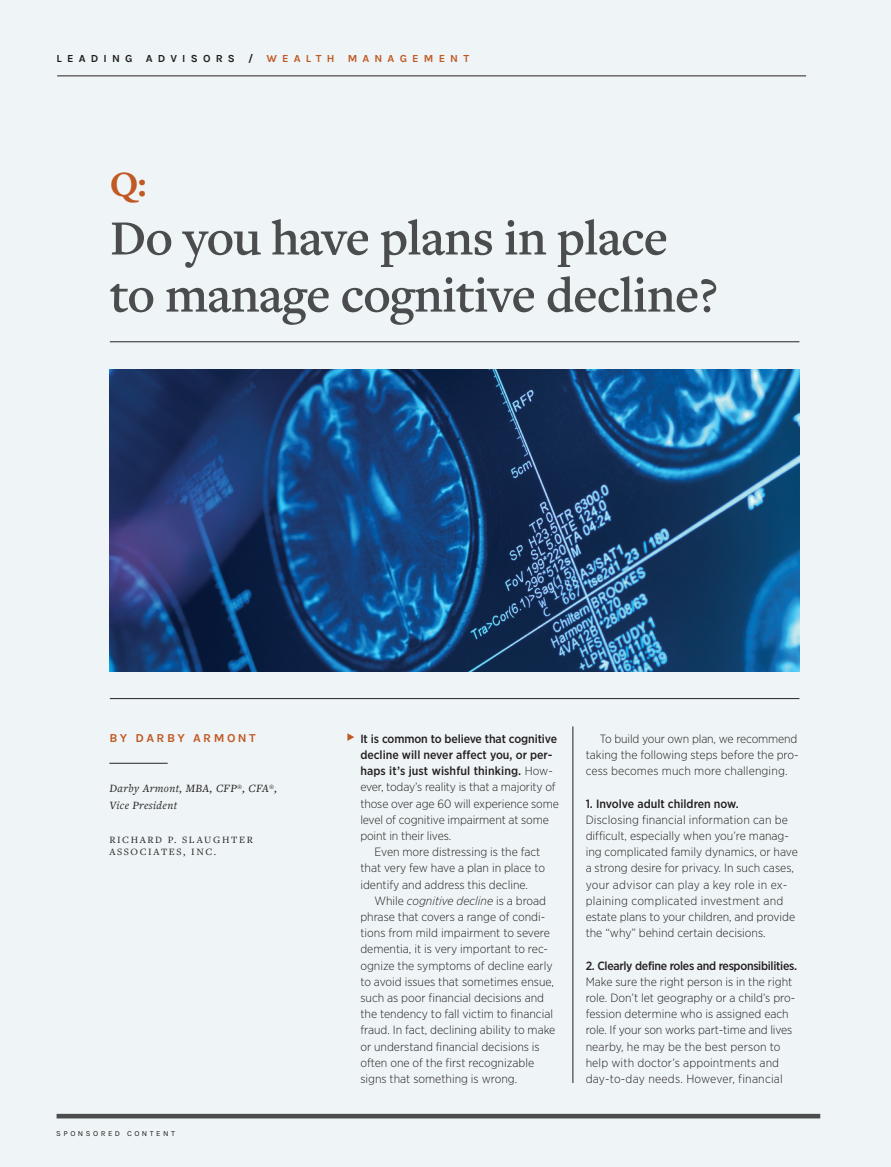
<style>
.page{position:relative;width:891px;height:1167px;background:#fff}
.page>*{position:absolute;margin:0;border:0;box-sizing:border-box;transform-origin:0 0}
.t1{font:600 50.85px/57px "Freight Text Pro";letter-spacing:-.02em;color:#4b4c4d}
.t2{font:700 37.05px "Freight Text Pro";color:#c15924}
.t3{font:700 12.15px "Karmilla";letter-spacing:.2em;color:#c15924}
.t4{font:300 12px/16.2px "Gotham Narrow";color:#231f20}
.t5{font:500 12px "Gotham Narrow";letter-spacing:-.01em;color:#231f20}
.t6{font:500 12px "Gotham Narrow";letter-spacing:.01em;color:#231f20}
.t7{font:italic 300 12px "Gotham Narrow";color:#231f20}
.t8{font:italic 11.55px/17px "Freight Text Pro";letter-spacing:.03em;color:#231f20}
.t9{font:700 10.8px "Karmilla";letter-spacing:.47em;color:#231f20}
.t10{font:10.05px/12.3px "Freight Text Pro";letter-spacing:.16em;color:#231f20}
.t11{font:7.65px "Karmilla";letter-spacing:.32em;color:#231f20}
.s1{color:#c15924}
.s2{font-weight:300}
.s3{font-style:normal}
</style>
<div class="page">
<div style="left:0;top:0;width:891px;height:1166px;background:#eff5f7"></div>
<div style="left:57px;top:1113px;width:763px;height:5px;background:#4b4c4d"></div>
<hr style="left:110px;top:341px;width:689px;height:1px;background:#231f20">
<hr style="left:110px;top:698px;width:689px;height:1px;background:#231f20">
<hr style="left:573px;top:726px;width:1px;height:356px;background:#231f20">
<hr style="left:57px;top:76px;width:749px;height:1px;background:#231f20">
<svg style="left:347px;top:733px;width:7px;height:8px"></svg>
<hr style="left:109px;top:763px;width:59px;height:1px;background:#231f20">
<img style="left:110px;top:369px;width:689px;height:302px">
<p class="t9" style="left:57px;top:52px;width:414px">LEADING ADVISORS / <span class="s1">WEALTH MANAGEMENT</span></p>
<h2 class="t2" style="left:110px;top:159px;width:38px">Q:</h2>
<h1 class="t1" style="left:110px;top:208px;width:610px">Do you have plans in place to manage cognitive decline?</h1>
<p class="t3" style="left:109px;top:730px;width:148px">BY DARBY ARMONT</p>
<p class="t8" style="left:109px;top:779px;width:169px">Darby Armont, MBA, CFP<sup>®</sup>, CFA<sup>®</sup>,<br>Vice President</p>
<p class="t10" style="left:109px;top:832px;width:145px">RICHARD P. SLAUGHTER<br>ASSOCIATES, INC.</p>
<p class="t11" style="left:56px;top:1128px;width:120px">SPONSORED CONTENT</p>
<p class="t5" style="left:360px;top:730px;width:198px">It is common to believe that cognitive</p>
<p class="t5" style="left:360px;top:747px;width:194px">decline will never affect you, or per-</p>
<p class="t6" style="left:360px;top:763px;width:194px">haps it’s just wishful thinking. <span class="s2">How-</span></p>
<p class="t4" style="left:360px;top:778px;width:197px">ever, today’s reality is that a majority of</p>
<p class="t4" style="left:360px;top:794px;width:200px">those over age 60 will experience some</p>
<p class="t4" style="left:360px;top:811px;width:190px">level of cognitive impairment at some</p>
<p class="t4" style="left:360px;top:827px;width:92px">point in their lives.</p>
<p class="t4" style="left:374px;top:843px;width:167px">Even more distressing is the fact</p>
<p class="t4" style="left:360px;top:859px;width:186px">that very few have a plan in place to</p>
<p class="t4" style="left:360px;top:875px;width:169px">identify and address this decline.</p>
<p class="t7" style="left:374px;top:893px;width:173px"><span class="s3">While</span> cognitive decline <span class="s3">is a broad</span></p>
<p class="t4" style="left:360px;top:908px;width:186px">phrase that covers a range of condi-</p>
<p class="t4" style="left:360px;top:924px;width:191px">tions from mild impairment to severe</p>
<p class="t4" style="left:360px;top:940px;width:189px">dementia, it is very important to rec-</p>
<p class="t4" style="left:360px;top:956px;width:194px">ognize the symptoms of decline early</p>
<p class="t4" style="left:360px;top:973px;width:195px">to avoid issues that sometimes ensue,</p>
<p class="t4" style="left:360px;top:989px;width:185px">such as poor financial decisions and</p>
<p class="t4" style="left:360px;top:1005px;width:194px">the tendency to fall victim to financial</p>
<p class="t4" style="left:360px;top:1021px;width:197px">fraud. In fact, declining ability to make</p>
<p class="t4" style="left:360px;top:1038px;width:181px">or understand financial decisions is</p>
<p class="t4" style="left:360px;top:1054px;width:175px">often one of the first recognizable</p>
<p class="t4" style="left:360px;top:1070px;width:158px">signs that something is wrong.</p>
<p class="t4" style="left:586px;top:730px;width:215px;text-align:justify;text-indent:14px">To build your own plan, we recommend taking the following steps before the pro&shy;cess becomes much more challenging.</p>
<p class="t5" style="left:586px;top:795px;width:155px">1. Involve adult children now.</p>
<p class="t4" style="left:586px;top:811px;width:214px">Disclosing financial information can be difficult, especially when you’re manag&shy;ing complicated family dynamics, or have a strong desire for privacy. In such cases, your advisor can play a key role in ex&shy;plaining complicated investment and estate plans to your children, and provide the “why” behind certain decisions.</p>
<p class="t5" style="left:586px;top:957px;width:213px">2. Clearly define roles and responsibilities.</p>
<p class="t4" style="left:586px;top:973px;width:211px">Make sure the right person is in the right role. Don’t let geography or a child’s pro&shy;fession determine who is assigned each role. If your son works part-time and lives nearby, he may be the best person to help with doctor’s appointments and day-to-day needs. However, financial</p>
</div>
